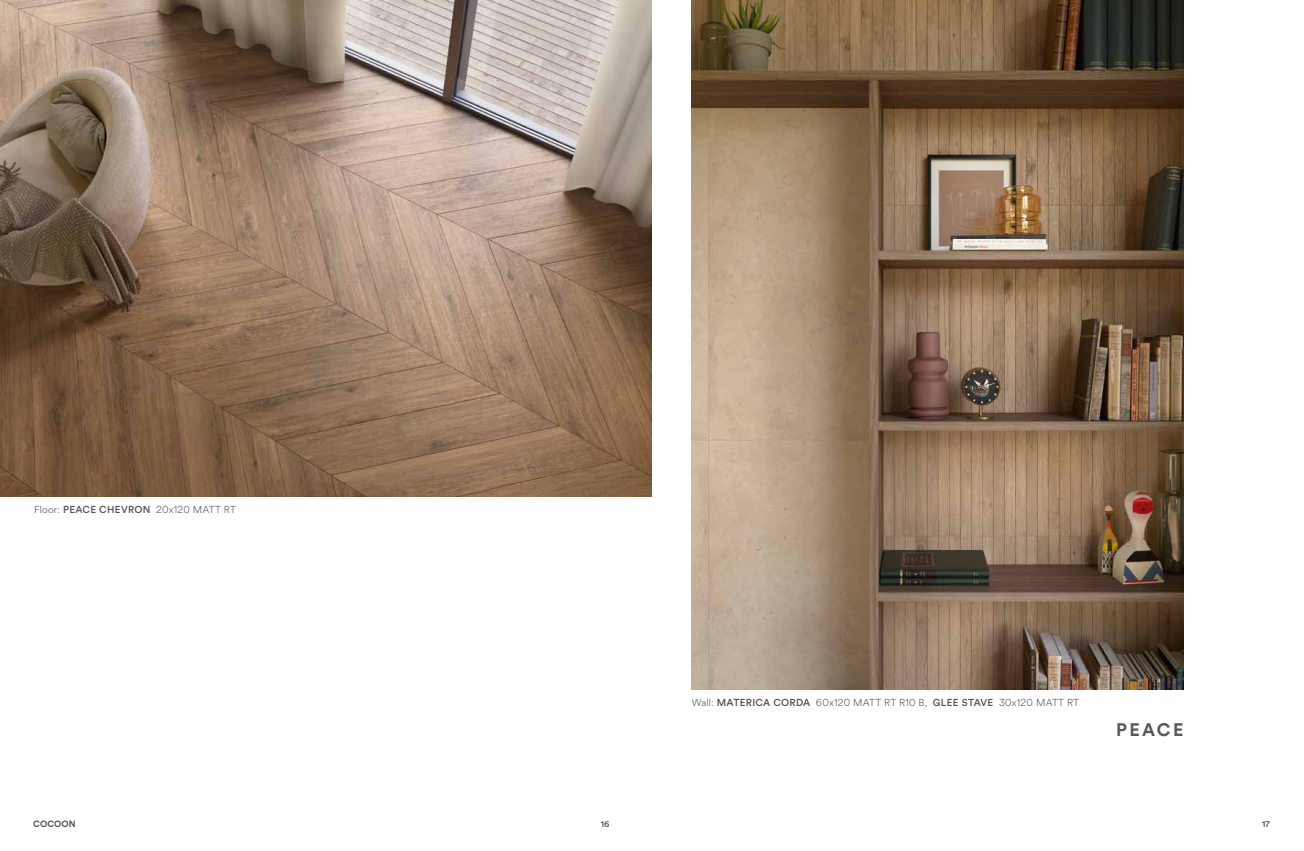
<style>
.page{position:relative;width:1304px;height:851px;background:#fff}
.page>*{position:absolute;margin:0;border:0;box-sizing:border-box;transform-origin:0 0}
.t1{font:700 18px "Circular Std";letter-spacing:.13em;color:#575756}
.t2{font:300 10px "Circular Spotify Text";letter-spacing:.02em;color:#575756}
.t3{font:700 9px "Circular Std";color:#575756}
.t4{font:500 9px "Circular Std";color:#575756}
.s1{font-family:"Circular Std";font-weight:500}
</style>
<div class="page">
<img style="left:0;top:0;width:652px;height:496px">
<img style="left:692px;top:0;width:492px;height:689px">
<p class="t2" style="left:34px;top:502px;width:204px">Floor: <span class="s1">PEACE CHEVRON</span> 20x120 MATT RT</p>
<p class="t2" style="left:692px;top:695px;width:389px">Wall: <span class="s1">MATERICA CORDA</span> 60x120 MATT RT R10 B, <span class="s1">GLEE STAVE</span> 30x120 MATT RT</p>
<h1 class="t1" style="left:1116px;top:718px;width:69px">PEACE</h1>
<p class="t3" style="left:33px;top:818px;width:44px">COCOON</p>
<p class="t4" style="left:601px;top:818px;width:10px">16</p>
<p class="t4" style="left:1262px;top:818px;width:9px">17</p>
</div>
